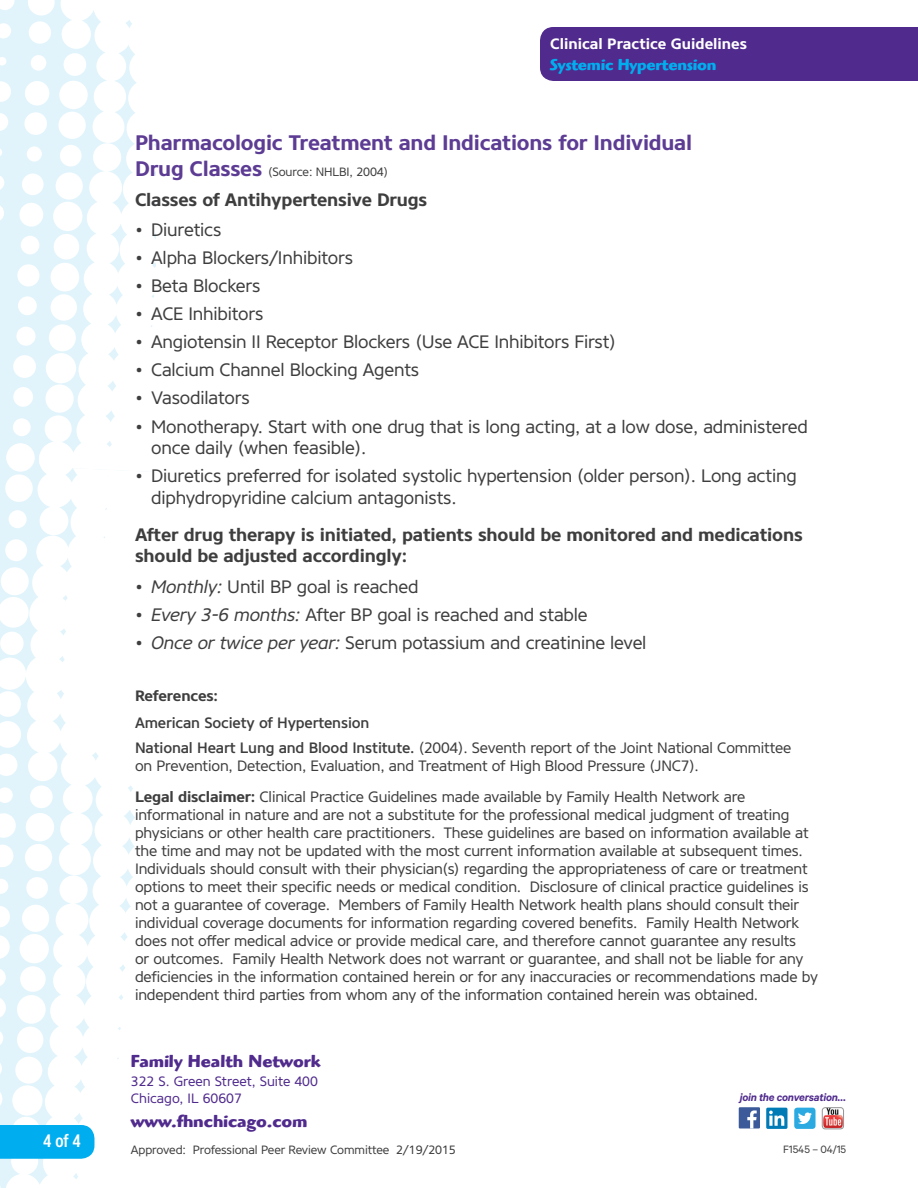
<style>
.page{position:relative;width:918px;height:1188px;background:#fff}
.page>*{position:absolute;margin:0;border:0;box-sizing:border-box;transform-origin:0 0}
.head{font:700 21px "Core Sans N65";letter-spacing:-.01em;color:#5d3c94}
.bullets{font:18px/21.6px "Core Sans N45";letter-spacing:-.01em;color:#3e3e3f}
.Body{font:700 18px/21.6px "Core Sans N65";letter-spacing:-.01em;color:#3e3e3f}
.t1{font:700 18px "Highlander";color:#502b8d}
.t2{font:500 18px "Core Sans N57 Cn";color:#fff}
.t3{font:700 16.5px "Highlander";letter-spacing:-.01em;color:#00aeef}
.Body-2{font:15px/18px "Core Sans N45";letter-spacing:-.01em;color:#3e3e3f}
.Body-3{font:500 15px "Core Sans N55";letter-spacing:-.01em;color:#3e3e3f}
.t4{font:700 15px "Core Sans N65";color:#fff}
.Body-4{font:700 15px "Core Sans N65";letter-spacing:-.01em;color:#3e3e3f}
.t5{font:13.5px "Core Sans N45";color:#502b8d}
.t6{font:italic 600 12.15px "Calibre";letter-spacing:-.02em;color:#502b8d}
.head-2{font:12px "Core Sans N45";letter-spacing:-.01em;color:#3e3e3f}
.t7{font:12px "Calibre";letter-spacing:-.01em;color:#3e3e3f}
.s1{font-family:"Core Sans N65";font-weight:700;font-size:21px;color:#5d3c94}
.s2{font-style:italic}
.s3{font-family:"Core Sans N55";font-weight:500}
.s4{font-family:"Core Sans N65";font-weight:700}
</style>
<div class="page">
<svg style="left:0;top:0;width:156px;height:464px"></svg>
<svg style="left:0;top:464px;width:135px;height:723px"></svg>
<div style="left:6px;top:443px;width:29px;height:29px;background:#fff;border-radius:50%"></div>
<svg style="left:39px;top:441px;width:117px;height:47px"></svg>
<div style="left:540px;top:27px;width:378px;height:54px;background:#502b8d"></div>
<div style="left:0;top:1125px;width:94px;height:34px;background:#00aeef"></div>
<div style="left:739px;top:1107px;width:21px;height:22px;background:#3c5a99"></div>
<svg style="left:747px;top:1110px;width:10px;height:19px"></svg>
<div style="left:766px;top:1108px;width:21px;height:21px;background:#007bb6;border-radius:2px"></div>
<svg style="left:769px;top:1111px;width:15px;height:15px"></svg>
<svg style="left:794px;top:1108px;width:22px;height:21px"></svg>
<img style="left:824px;top:1110px;width:18px;height:17px">
<div style="left:822px;top:1108px;width:22px;height:21px;border:1px solid #939598;border-radius:3px"></div>
<p class="t2" style="left:43px;top:1129px;width:39px">4 of 4</p>
<p class="t4" style="left:550px;top:34px;width:198px">Clinical Practice Guidelines</p>
<p class="t3" style="left:550px;top:55px;width:168px">Systemic Hypertension</p>
<p class="head" style="left:135px;top:129px;width:559px">Pharmacologic Treatment and Indications for Individual</p>
<p class="head-2" style="left:135px;top:164px;width:255px"><span class="s1">Drug Classes</span> (Source: NHLBI, 2004)</p>
<p class="Body" style="left:135px;top:189px;width:294px">Classes of Antihypertensive Drugs</p>
<p class="bullets" style="left:135px;top:219px;width:88px">• Diuretics</p>
<p class="bullets" style="left:135px;top:247px;width:220px">• Alpha Blockers/Inhibitors</p>
<p class="bullets" style="left:135px;top:275px;width:127px">• Beta Blockers</p>
<p class="bullets" style="left:135px;top:303px;width:130px">• ACE Inhibitors</p>
<p class="bullets" style="left:135px;top:331px;width:482px">• Angiotensin II Receptor Blockers (Use ACE Inhibitors First)</p>
<p class="bullets" style="left:135px;top:359px;width:286px">• Calcium Channel Blocking Agents</p>
<p class="bullets" style="left:135px;top:387px;width:116px">• Vasodilators</p>
<p class="bullets" style="left:151px;top:416px;width:658px;text-indent:-16px">• Monotherapy. Start with one drug that is long acting, at a low dose, administered once daily (when feasible).</p>
<p class="bullets" style="left:151px;top:465px;width:647px;text-indent:-16px">• Diuretics preferred for isolated systolic hypertension (older person). Long acting diphydropyridine calcium antagonists.</p>
<p class="Body" style="left:135px;top:524px;width:669px">After drug therapy is initiated, patients should be monitored and medications should be adjusted accordingly:</p>
<p class="bullets" style="left:135px;top:576px;width:285px">• <span class="s2">Monthly:</span> Until BP goal is reached</p>
<p class="bullets" style="left:135px;top:604px;width:454px">• <span class="s2">Every 3-6 months:</span> After BP goal is reached and stable</p>
<p class="bullets" style="left:135px;top:632px;width:513px">• <span class="s2">Once or twice per year:</span> Serum potassium and creatinine level</p>
<p class="Body-4" style="left:135px;top:686px;width:85px">References:</p>
<p class="Body-3" style="left:135px;top:713px;width:236px">American Society of Hypertension</p>
<p class="Body-2" style="left:135px;top:739px;width:658px"><span class="s3">National Heart Lung and Blood Institute.</span> (2004). Seventh report of the Joint National Committee on Prevention, Detection, Evaluation, and Treatment of High Blood Pressure (JNC7).</p>
<p class="Body-2" style="left:135px;top:788px;width:685px"><span class="s4">Legal disclaimer:</span> Clinical Practice Guidelines made available by Family Health Network are informational in nature and are not a substitute for the professional medical judgment of treating physicians or other health care practitioners. These guidelines are based on information available at the time and may not be updated with the most current information available at subsequent times.<br>Individuals should consult with their physician(s) regarding the appropriateness of care or treatment options to meet their specific needs or medical condition. Disclosure of clinical practice guidelines is not a guarantee of coverage. Members of Family Health Network health plans should consult their individual coverage documents for information regarding covered benefits. Family Health Network does not offer medical advice or provide medical care, and therefore cannot guarantee any results<br>or outcomes. Family Health Network does not warrant or guarantee, and shall not be liable for any deficiencies in the information contained herein or for any inaccuracies or recommendations made by independent third parties from whom any of the information contained herein was obtained.</p>
<p class="t1" style="left:131px;top:1050px;width:191px">Family Health Network</p>
<p class="t5" style="left:131px;top:1073px;width:188px">322 S. Green Street, Suite 400</p>
<p class="t5" style="left:131px;top:1089px;width:112px">Chicago, IL 60607</p>
<p class="t1" style="left:131px;top:1110px;width:178px">www.fhnchicago.com</p>
<p class="head-2" style="left:131px;top:1142px;width:326px">Approved: Professional Peer Review Committee 2/19/2015</p>
<p class="t6" style="left:740px;top:1090px;width:108px">join the conversation…</p>
<p class="t7" style="left:783px;top:1142px;width:64px">F1545 – 04/15</p>
</div>
